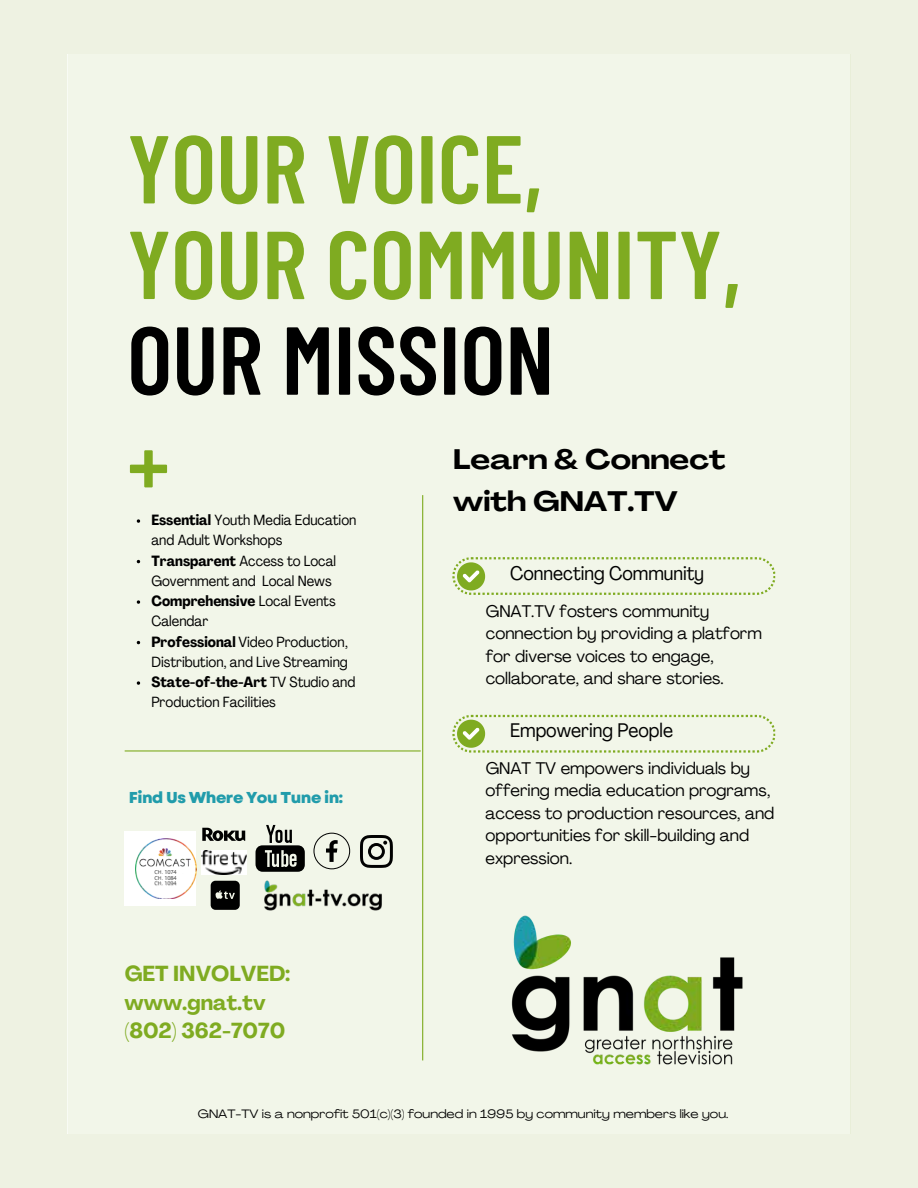
<style>
.page{position:relative;width:918px;height:1188px;background:#f2f6e9}
.page>*{position:absolute;margin:0;border:0;box-sizing:border-box;transform-origin:0 0}
.t1{font:600 96.3px/95.6px "Barlow Condensed";color:#7fab21}
.t2{font:600 96.3px "Barlow Condensed";color:#000}
.t3{font:700 expanded 27.75px/42.8px "Agrandir";color:#000}
.t4{font:700 21.45px/29px "Agrandir";color:#7fab21}
.t5{font:condensed 19.5px "Agrandir";color:#010101}
.t6{font:16.65px/22.5px "Agrandir";color:#010101}
.t7{font:800 15.75px "Garet";letter-spacing:-.03em;color:#219cab}
.t8{font:condensed 14.55px/20.2px "Agrandir";color:#000}
.t9{font:expanded 12px "Agrandir";color:#010101}
.t10{font:300 5.4px/5.7px "Open Sans";color:rgb(0 0 0/.4);text-align:justify}
.s1{font-weight:700}
.s2{font-weight:400}
</style>
<div class="page">
<hr style="left:422px;top:495px;width:1px;height:565px;background:#7fab21">
<hr style="left:125px;top:750px;width:296px;height:2px;background:#7fab21">
<img style="left:511px;top:915px;width:232px;height:150px">
<svg style="left:137px;top:519px;width:3px;height:4px"></svg>
<svg style="left:137px;top:600px;width:3px;height:4px"></svg>
<svg style="left:137px;top:681px;width:3px;height:4px"></svg>
<svg style="left:452px;top:557px;width:323px;height:38px"></svg>
<svg style="left:452px;top:715px;width:323px;height:38px"></svg>
<svg style="left:202px;top:828px;width:43px;height:13px"></svg>
<svg style="left:211px;top:881px;width:29px;height:29px"></svg>
<svg style="left:256px;top:825px;width:49px;height:47px"></svg>
<img style="left:264px;top:880px;width:118px;height:31px">
<svg style="left:313px;top:833px;width:37px;height:36px"></svg>
<svg style="left:360px;top:835px;width:33px;height:33px"></svg>
<img style="left:201px;top:851px;width:46px;height:24px">
<div style="left:125px;top:832px;width:71px;height:74px;background:#fff"></div>
<img style="left:136px;top:839px;width:61px;height:59px">
<img style="left:138px;top:845px;width:57px;height:23px">
<h1 class="t1" style="left:127px;top:115px;width:616px">YOUR VOICE,<br>YOUR COMMUNITY,</h1>
<h1 class="t2" style="left:127px;top:292px;width:428px">OUR MISSION</h1>
<h1 class="t1" style="left:127px;top:410px;width:44px">+</h1>
<h2 class="t3" style="left:453px;top:438px;width:274px">Learn &amp; Connect with GNAT.TV</h2>
<p class="t8" style="left:151px;top:510px;width:207px"><span class="s1">Essential</span> Youth Media Education and Adult Workshops<br><span class="s1">Transparent</span> Access to Local<br>Government and Local News<br><span class="s1">Comprehensive</span> Local Events<br>Calendar<br><span class="s1">Professional</span> Video Production,<br>Distribution, and Live Streaming<br><span class="s1">State-of-the-Art</span> TV Studio and<br>Production Facilities</p>
<p class="t5" style="left:510px;top:561px;width:196px">Connecting Community</p>
<p class="t6" style="left:486px;top:599px;width:278px">GNAT.TV fosters community connection by providing a platform for diverse voices to engage, collaborate, and share stories.</p>
<p class="t7" style="left:129px;top:788px;width:216px">Find Us Where You Tune in:</p>
<p class="t10" style="left:155px;top:869px;width:24px">CH. 1074<br>CH. 1084<br>CH. 1094</p>
<p class="t4" style="left:125px;top:959px;width:167px">GET INVOLVED: www.gnat.tv <span class="s2">(</span>802) 362-7070</p>
<p class="t5" style="left:510px;top:718px;width:164px">Empowering People</p>
<p class="t6" style="left:486px;top:757px;width:290px">GNAT TV empowers individuals by offering media education programs, access to production resources, and opportunities for skill-building and expression.</p>
<p class="t9" style="left:198px;top:1107px;width:532px">GNAT-TV is a nonprofit 501(c)(3) founded in 1995 by community members like you.</p>
</div>
